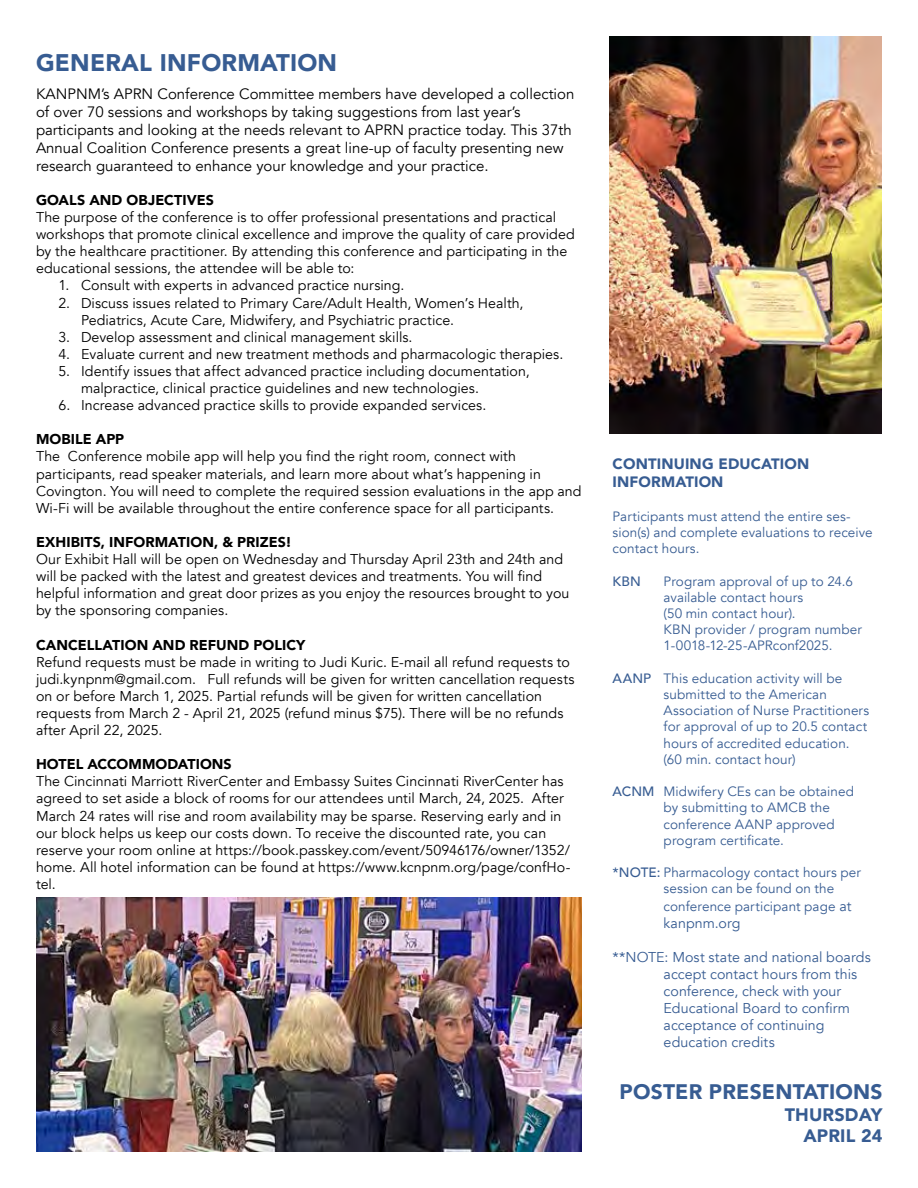
<style>
.page{position:relative;width:918px;height:1188px;background:#fff}
.page>*{position:absolute;margin:0;border:0;box-sizing:border-box;transform-origin:0 0}
.t1{font:900 24px "Avenir";letter-spacing:.01em;color:#375c92}
.t2{font:900 21px "Avenir";letter-spacing:.01em;color:#375c92}
.t3{font:900 18px/21.6px "Avenir";letter-spacing:.01em;color:#375c92;text-align:right}
.t4{font:15px/18px "Avenir";color:#000}
.t5{font:900 15px/18px "Avenir";letter-spacing:.01em;color:#375c92}
.t6{font:14.25px/17.1px "Avenir";letter-spacing:.005em;color:#000}
.t7{font:14.25px/17.1px "Avenir";letter-spacing:.005em;color:#375c92}
.t8{font:900 14.25px "Avenir";letter-spacing:.005em;color:#000}
.t9{font:13.5px/16.2px "Avenir";letter-spacing:.005em;color:#375c92}
.t10{font:500 13.5px "Avenir";color:#375c92}
.s1{font-weight:500}
.s2{font-size:14.25px}
</style>
<div class="page">
<img style="left:609px;top:36px;width:273px;height:398px">
<img style="left:36px;top:898px;width:546px;height:254px">
<h1 class="t1" style="left:36px;top:42px;width:303px">GENERAL INFORMATION</h1>
<p class="t4" style="left:36px;top:85px;width:540px">KANPNM’s APRN Conference Committee members have developed a collection of over 70 sessions and workshops by taking suggestions from last year’s participants and looking at the needs relevant to APRN practice today. This 37th Annual Coalition Conference presents a great line-up of faculty presenting new research guaranteed to enhance your knowledge and your practice.</p>
<p class="t8" style="left:36px;top:188px;width:179px">GOALS AND OBJECTIVES</p>
<p class="t6" style="left:36px;top:209px;width:540px">The purpose of the conference is to offer professional presentations and practical workshops that promote clinical excellence and improve the quality of care provided by the healthcare practitioner. By attending this conference and participating in the educational sessions, the attendee will be able to:</p>
<p class="t6" style="left:59px;top:277px;width:347px">1. Consult with experts in advanced practice nursing.</p>
<p class="t6" style="left:81px;top:294px;width:444px;text-indent:-23px">2. Discuss issues related to Primary Care/Adult Health, Women’s Health,<br>Pediatrics, Acute Care, Midwifery, and Psychiatric practice.</p>
<p class="t6" style="left:59px;top:329px;width:356px">3. Develop assessment and clinical management skills.</p>
<p class="t6" style="left:59px;top:346px;width:506px">4. Evaluate current and new treatment methods and pharmacologic therapies.</p>
<p class="t6" style="left:81px;top:363px;width:450px;text-indent:-23px">5. Identify issues that affect advanced practice including documentation, malpractice, clinical practice guidelines and new technologies.</p>
<p class="t6" style="left:59px;top:397px;width:429px">6. Increase advanced practice skills to provide expanded services.</p>
<p class="t8" style="left:36px;top:427px;width:90px">MOBILE APP</p>
<p class="t6" style="left:36px;top:448px;width:547px">The Conference mobile app will help you find the right room, connect with participants, read speaker materials, and learn more about what’s happening in Covington. You will need to complete the required session evaluations in the app and Wi-Fi will be available throughout the entire conference space for all participants.</p>
<p class="t8" style="left:36px;top:530px;width:257px">EXHIBITS, INFORMATION, &amp; PRIZES!</p>
<p class="t6" style="left:36px;top:551px;width:535px">Our Exhibit Hall will be open on Wednesday and Thursday April 23th and 24th and will be packed with the latest and greatest devices and treatments. You will find helpful information and great door prizes as you enjoy the resources brought to you by the sponsoring companies.</p>
<p class="t8" style="left:36px;top:632px;width:271px">CANCELLATION AND REFUND POLICY</p>
<p class="t6" style="left:36px;top:653px;width:540px">Refund requests must be made in writing to Judi Kuric. E-mail all refund requests to judi.kynpnm@gmail.com. Full refunds will be given for written cancellation requests on or before March 1, 2025. Partial refunds will be given for written cancellation requests from March 2 - April 21, 2025 (refund minus $75). There will be no refunds after April 22, 2025.</p>
<p class="t8" style="left:36px;top:752px;width:197px">HOTEL ACCOMMODATIONS</p>
<p class="t6" style="left:36px;top:773px;width:536px">The Cincinnati Marriott RiverCenter and Embassy Suites Cincinnati RiverCenter has agreed to set aside a block of rooms for our attendees until March, 24, 2025. After March 24 rates will rise and room availability may be sparse. Reserving early and in our block helps us keep our costs down. To receive the discounted rate, you can reserve your room online at https://book.passkey.com/event/50946176/owner/1352/ home. All hotel information can be found at https://www.kcnpnm.org/page/confHo&shy;tel.</p>
<p class="t5" style="left:613px;top:454px;width:198px">CONTINUING EDUCATION<br>INFORMATION</p>
<p class="t9" style="left:613px;top:508px;width:262px">Participants must attend the entire ses&shy;sion(s) and complete evaluations to receive contact hours.</p>
<p class="t10" style="left:613px;top:569px;width:30px">KBN</p>
<p class="t9" style="left:664px;top:573px;width:200px">Program approval of up to 24.6 available contact hours<br>(50 min contact hour).<br>KBN provider / program number<br>1-0018-12-25-APRconf2025.</p>
<p class="t9" style="left:664px;top:670px;width:207px;text-indent:-51px"><span class="s1">AANP</span> This education activity will be submitted to the American<br>Association of Nurse Practitioners for approval of up to 20.5 contact hours of accredited education. (60 min. contact hour)</p>
<p class="t9" style="left:664px;top:784px;width:192px;text-indent:-51px"><span class="s1">ACNM</span> Midwifery CEs can be obtained by submitting to AMCB the conference AANP approved program certificate.</p>
<p class="t9" style="left:664px;top:865px;width:199px;line-height:16.6px;text-indent:-51px"><span class="s1">*NOTE:</span> Pharmacology contact hours per session can be found on the conference participant page <span class="s2">at</span></p>
<p class="t7" style="left:664px;top:914px;width:78px">kanpnm.org</p>
<p class="t7" style="left:664px;top:949px;width:209px;text-indent:-51px">**NOTE: Most state and national boards accept contact hours from this conference, check with your<br>Educational Board to confirm acceptance of continuing education credits</p>
<h2 class="t2" style="left:620px;top:1074px;width:264px">POSTER PRESENTATIONS</h2>
<p class="t3" style="left:785px;top:1103px;width:99px">THURSDAY<br>APRIL 24</p>
</div>
